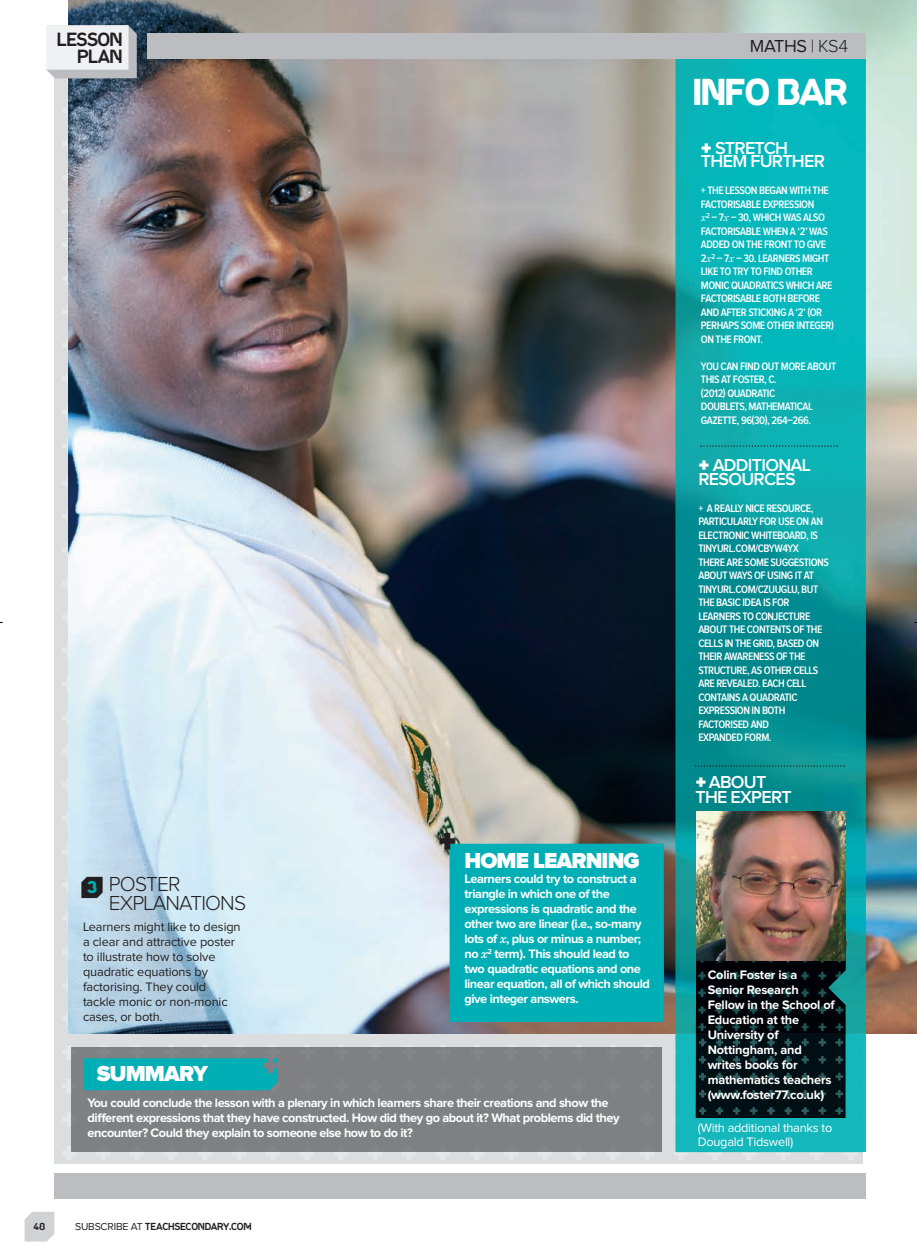
<style>
.page{position:relative;width:917px;height:1245px;background:#fff}
.page>*{position:absolute;margin:0;border:0;box-sizing:border-box;transform-origin:0 0}
.t1{font:900 33px "Progress";letter-spacing:-.04em;color:#fff}
.t2{font:700 31.8px "Stag Sans";color:#231f20}
.t3{font:900 22.5px "Proxima Nova";letter-spacing:-.04em;color:#fff}
.t4{font:300 21px/19.5px "Proxima Nova";letter-spacing:-.04em;color:#231f20}
.t5{font:600 18px/13.5px "Proxima Nova";letter-spacing:-.04em;color:#fff}
.t6{font:18px "Proxima Nova";letter-spacing:-.025em;color:#231f20}
.t7{font:700 16.8px/16.5px "Progress";letter-spacing:-.045em;color:#231f20;text-align:right}
.t8{font:700 12.75px/15px "Proxima Nova";letter-spacing:-.035em;color:#fff}
.t9{font:12.75px/15px "Proxima Nova";letter-spacing:-.01em;color:#231f20}
.t10{font:700 12.75px/15px "Proxima Nova";letter-spacing:-.015em;color:#fff}
.t11{font:12.75px/13.5px "Proxima Nova";letter-spacing:-.02em;color:#fff}
.t12{font:600 11.25px/13.5px "Proxima Nova Cond";letter-spacing:-.04em;color:#fff}
.t13{font:700 9px "Progress";letter-spacing:-.035em;color:#231f20}
.s1{font-family:"Sentinel";font-weight:500;font-style:italic}
.s2{font-family:"Proxima Nova";font-weight:400;font-size:10.5px}
.s3{font-weight:300}
.s4{font-family:"Progress";font-weight:900}
.s5{font-family:"Sentinel";font-weight:300;font-style:italic}
</style>
<div class="page">
<img style="left:55px;top:79px;width:807px;height:1084px">
<img style="left:68px;top:0;width:849px;height:1033px">
<svg style="left:25px;top:1212px;width:29px;height:29px"></svg>
<div style="left:71px;top:1047px;width:590px;height:104px;background:#7e8083"></div>
<div style="left:84px;top:1058px;width:193px;height:32px;background:#00afb5"></div>
<svg style="left:46px;top:25px;width:91px;height:54px"></svg>
<div style="left:449px;top:844px;width:215px;height:178px;background:#00afb5"></div>
<hr style="left:862px;top:1033px;width:3px;height:119px;background:#14bcc1">
<div style="left:675px;top:1033px;width:187px;height:119px;background:#14b7bc"></div>
<img style="left:675px;top:59px;width:190px;height:974px">
<svg style="left:694px;top:765px;width:150px;height:2px"></svg>
<img style="left:695px;top:941px;width:151px;height:177px">
<div style="left:54px;top:1173px;width:811px;height:25px;background:#bcbdc0"></div>
<svg style="left:81px;top:877px;width:22px;height:21px"></svg>
<div style="left:147px;top:34px;width:718px;height:25px;background:#bcbdc0"></div>
<svg style="left:700px;top:445px;width:137px;height:2px"></svg>
<img style="left:696px;top:812px;width:149px;height:148px">
<svg style="left:914px;top:614px;width:3px;height:16px"></svg>
<h3 class="t7" style="left:57px;top:34px;width:67px">LESSON<br>PLAN</h3>
<h3 class="t4" style="left:109px;top:875px;width:139px;text-indent:-22px"><sub>3</sub> POSTER<br>EXPLANATIONS</h3>
<p class="t9" style="left:83px;top:921px;width:159px">Learners might like to design a clear and attractive poster to illustrate how to solve quadratic equations by factorising. They could tackle monic or non-monic cases, or both.</p>
<h3 class="t3" style="left:97px;top:1066px;width:113px">SUMMARY</h3>
<h2 class="t2" style="left:439px;top:822px;width:19px">+</h2>
<h3 class="t3" style="left:464px;top:853px;width:177px">HOME LEARNING</h3>
<p class="t8" style="left:464px;top:872px;width:187px">Learners could try to construct a triangle in which one of the expressions is quadratic and the other two are linear (i.e., so-many lots of <span class="s1">x</span>, plus or minus a number; no <span class="s1">x</span><sup>2</sup> term). This should lead to two quadratic equations and one linear equation, all of which should give integer answers.</p>
<p class="t8" style="left:88px;top:1096px;width:533px">You could conclude the lesson with a plenary in which learners share their creations and show the different expressions that they have constructed. How did they go about it? What problems did they encounter? Could they explain to someone else how to do it?</p>
<p class="t13" style="left:33px;top:1223px;width:13px">48</p>
<p class="t13" style="left:75px;top:1223px;width:178px"><span class="s2">SUBSCRIBE AT</span> TEACHSECONDARY.COM</p>
<h3 class="t6" style="left:749px;top:40px;width:100px">MATHS <span class="s3">| KS4</span></h3>
<h1 class="t1" style="left:693px;top:80px;width:157px">INFO BAR</h1>
<h3 class="t5" style="left:701px;top:142px;width:126px"><span class="s4">+</span> STRETCH<br>THEM FURTHER</h3>
<p class="t12" style="left:701px;top:184px;width:134px">+ THE LESSON BEGAN WITH THE<br>FACTORISABLE EXPRESSION<br><span class="s5">x</span><sup>2</sup> – 7<span class="s5">x</span> – 30, WHICH WAS ALSO<br>FACTORISABLE WHEN A ‘2’ WAS<br>ADDED ON THE FRONT TO GIVE<br>2<span class="s5">x</span><sup>2</sup> – 7<span class="s5">x</span> – 30. LEARNERS MIGHT<br>LIKE TO TRY TO FIND OTHER<br>MONIC QUADRATICS WHICH ARE<br>FACTORISABLE BOTH BEFORE<br>AND AFTER STICKING A ‘2’ (OR<br>PERHAPS SOME OTHER INTEGER)<br>ON THE FRONT.</p>
<p class="t12" style="left:701px;top:360px;width:137px">YOU CAN FIND OUT MORE ABOUT<br>THIS AT FOSTER, C.<br>(2012) QUADRATIC<br>DOUBLETS, MATHEMATICAL<br>GAZETTE, 96(30), 264–266.</p>
<h3 class="t5" style="left:698px;top:460px;width:114px"><span class="s4">+</span> ADDITIONAL<br>RESOURCES</h3>
<p class="t12" style="left:698px;top:502px;width:132px">+ A REALLY NICE RESOURCE,<br>PARTICULARLY FOR USE ON AN<br>ELECTRONIC WHITEBOARD, IS<br>TINYURL.COM/CBYW4YX<br>THERE ARE SOME SUGGESTIONS<br>ABOUT WAYS OF USING IT AT<br>TINYURL.COM/CZUUGLU, BUT<br>THE BASIC IDEA IS FOR<br>LEARNERS TO CONJECTURE<br>ABOUT THE CONTENTS OF THE<br>CELLS IN THE GRID, BASED ON<br>THEIR AWARENESS OF THE<br>STRUCTURE, AS OTHER CELLS<br>ARE REVEALED. EACH CELL<br>CONTAINS A QUADRATIC<br>EXPRESSION IN BOTH<br>FACTORISED AND<br>EXPANDED FORM.</p>
<h3 class="t5" style="left:695px;top:776px;width:98px;line-height:15px"><span class="s4">+</span> ABOUT<br>THE EXPERT</h3>
<p class="t10" style="left:707px;top:969px;width:128px">Colin Foster is a<br>Senior Research<br>Fellow in the School of<br>Education at the<br>University of<br>Nottingham, and writes books for mathematics teachers (www.foster77.co.uk)</p>
<p class="t11" style="left:697px;top:1122px;width:136px">(With additional thanks to<br>Dougald Tidswell)</p>
</div>
